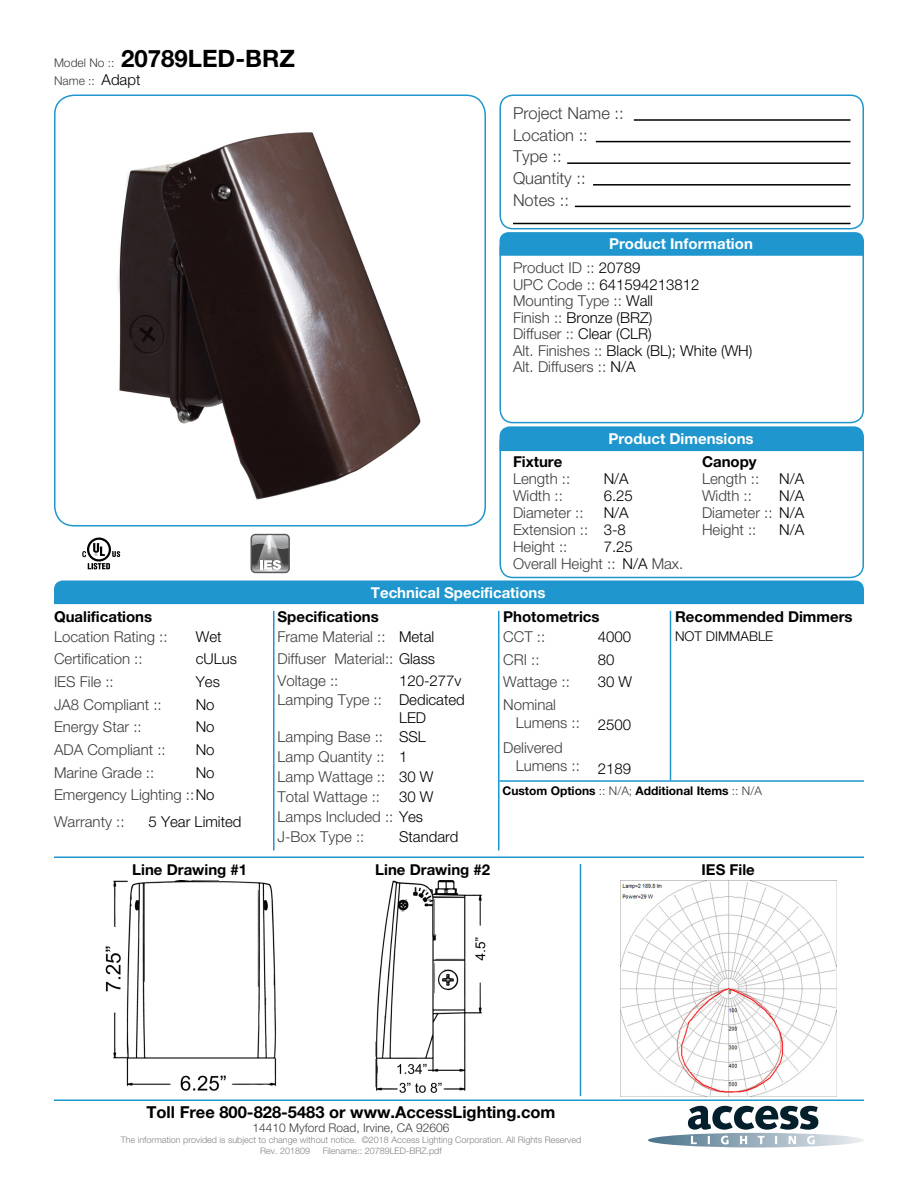
<style>
.page{position:relative;width:918px;height:1188px;background:#fff}
.page>*{position:absolute;margin:0;border:0;box-sizing:border-box;transform-origin:0 0}
.t1{font:700 24px "Helvetica Neue LT Std";color:#000001}
.Left_Justify{font:300 16.5px "Helvetica Neue LT Std";color:#3e3e3f}
.t2{font:700 16.5px "Helvetica Neue LT Std";color:#000001}
.Left_Justify-2{font:300 15px/18px "Helvetica Neue LT Std";color:#3e3e3f}
.Left_Justify-3{font:300 15px/18px "Helvetica Neue LT Std";color:#000001}
.Left_Justify-4{font:700 15px "Helvetica Neue LT Std";color:#000001}
.t3{font:700 15px "Helvetica Neue LT Std";color:#fff}
.Left_Justify-5{font:300 13.5px "Helvetica Neue LT Std";color:#000001}
.t4{font:300 12px "Helvetica Neue LT Std";color:#3e3e3f}
.Left_Justify-6{font:700 12px "Helvetica Neue LT Std";color:#000001}
.t5{font:300 9px "Helvetica Neue LT Std";color:#808285}
.s1{font-weight:300;font-size:12px;color:#3e3e3f}
.s2{font-size:15px;color:#000001}
.s3{color:#000001}
.s4{color:#3e3e3f}
.s5{font-weight:300;color:#3e3e3f}
</style>
<div class="page">
<img style="left:118px;top:132px;width:303px;height:368px">
<svg style="left:648px;top:1106px;width:216px;height:42px"></svg>
<div style="left:499px;top:94px;width:365px;height:135px;border:2px solid #1f96cd;border-radius:13px"></div>
<div style="left:499px;top:235px;width:365px;height:188px;border:2px solid #1f96cd;border-radius:13px"></div>
<div style="left:499px;top:430px;width:365px;height:148px;border:2px solid #1f96cd;border-radius:13px"></div>
<svg style="left:82px;top:538px;width:39px;height:32px"></svg>
<div style="left:251px;top:534px;width:39px;height:39px;border:1px solid #57585a;border-radius:4px"></div>
<svg style="left:250px;top:535px;width:40px;height:37px"></svg>
<hr style="left:634px;top:119px;width:217px;height:2px;background:#000001">
<hr style="left:596px;top:141px;width:254px;height:1px;background:#000001">
<hr style="left:593px;top:184px;width:258px;height:2px;background:#000001">
<hr style="left:567px;top:162px;width:283px;height:2px;background:#000001">
<hr style="left:575px;top:206px;width:275px;height:1px;background:#000001">
<hr style="left:513px;top:223px;width:337px;height:1px;background:#000001">
<svg style="left:500px;top:232px;width:364px;height:24px;background:#2397cd"></svg>
<div style="left:500px;top:426px;width:364px;height:25px;background:#1f96cd"></div>
<div style="left:54px;top:580px;width:810px;height:24px;background:#1f96cd"></div>
<hr style="left:54px;top:856px;width:810px;height:2px;background:#1f96cd">
<hr style="left:54px;top:1100px;width:810px;height:1px;background:#1f96cd">
<img style="left:105px;top:881px;width:172px;height:210px">
<img style="left:375px;top:881px;width:111px;height:212px">
<img style="left:620px;top:881px;width:216px;height:216px">
<hr style="left:670px;top:611px;width:1px;height:170px;background:#1f96cd">
<hr style="left:580px;top:864px;width:1px;height:232px;background:#1f96cd">
<hr style="left:498px;top:611px;width:2px;height:239px;background:#1f96cd">
<hr style="left:273px;top:611px;width:1px;height:239px;background:#1f96cd">
<div style="left:54px;top:94px;width:432px;height:432px;border:2px solid #1f96cd;border-radius:20px"></div>
<hr style="left:500px;top:780px;width:364px;height:2px;background:#1f96cd">
<p class="t1" style="left:54px;top:44px;width:242px"><span class="s1">Model No ::</span> 20789LED-BRZ</p>
<p class="t4" style="left:54px;top:73px;width:88px">Name :: <span class="s2">Adapt</span></p>
<p class="Left_Justify" style="left:513px;top:103px;width:112px">Project Name ::</p>
<p class="Left_Justify" style="left:513px;top:125px;width:76px">Location ::</p>
<p class="Left_Justify" style="left:513px;top:146px;width:50px">Type ::</p>
<p class="Left_Justify" style="left:513px;top:168px;width:74px">Quantity ::</p>
<p class="Left_Justify" style="left:513px;top:190px;width:57px">Notes ::</p>
<p class="t3" style="left:609px;top:235px;width:145px">Product Information</p>
<p class="Left_Justify-2" style="left:513px;top:259px;width:129px">Product ID :: <span class="s3">20789</span></p>
<p class="Left_Justify-3" style="left:513px;top:275px;width:188px"><span class="s4">UPC Code ::</span> 641594213812</p>
<p class="Left_Justify-2" style="left:513px;top:292px;width:142px">Mounting Type :: <span class="s3">Wall</span></p>
<p class="Left_Justify-3" style="left:513px;top:308px;width:141px"><span class="s4">Finish ::</span> Bronze (BRZ)</p>
<p class="Left_Justify-2" style="left:513px;top:325px;width:140px">Diffuser :: <span class="s3">Clear (CLR)</span></p>
<p class="Left_Justify-3" style="left:513px;top:341px;width:241px"><span class="s4">Alt. Finishes ::</span> Black (BL); White (WH)</p>
<p class="Left_Justify-2" style="left:513px;top:358px;width:124px">Alt. Diffusers :: <span class="s3">N/A</span></p>
<p class="t3" style="left:608px;top:429px;width:147px">Product Dimensions</p>
<p class="Left_Justify-4" style="left:513px;top:453px;width:51px">Fixture</p>
<p class="Left_Justify-4" style="left:702px;top:453px;width:56px">Canopy</p>
<p class="Left_Justify-2" style="left:513px;top:470px;width:59px">Length ::</p>
<p class="Left_Justify-3" style="left:604px;top:470px;width:27px">N/A</p>
<p class="Left_Justify-2" style="left:702px;top:470px;width:59px">Length ::</p>
<p class="Left_Justify-3" style="left:779px;top:470px;width:27px">N/A</p>
<p class="Left_Justify-2" style="left:513px;top:487px;width:51px">Width ::</p>
<p class="Left_Justify-2" style="left:513px;top:537px;width:56px">Height ::</p>
<p class="Left_Justify-2" style="left:513px;top:503px;width:72px">Diameter ::</p>
<p class="Left_Justify-2" style="left:513px;top:520px;width:77px">Extension ::</p>
<p class="Left_Justify-3" style="left:779px;top:487px;width:27px">N/A</p>
<p class="Left_Justify-2" style="left:702px;top:487px;width:51px">Width ::</p>
<p class="Left_Justify-3" style="left:604px;top:487px;width:31px">6.25</p>
<p class="Left_Justify-3" style="left:604px;top:537px;width:31px">7.25</p>
<p class="Left_Justify-3" style="left:604px;top:503px;width:27px">N/A</p>
<p class="Left_Justify-2" style="left:702px;top:503px;width:104px">Diameter :: <span class="s3">N/A</span></p>
<p class="Left_Justify-3" style="left:604px;top:520px;width:24px">3-8</p>
<p class="Left_Justify-3" style="left:779px;top:520px;width:27px">N/A</p>
<p class="Left_Justify-2" style="left:702px;top:520px;width:56px">Height ::</p>
<p class="Left_Justify-2" style="left:513px;top:554px;width:104px">Overall Height ::</p>
<p class="Left_Justify-2" style="left:622px;top:554px;width:62px"><span class="s3">N/A</span> Max.</p>
<p class="t3" style="left:371px;top:583px;width:176px">Technical Specifications</p>
<p class="Left_Justify-4" style="left:54px;top:607px;width:100px">Qualifications</p>
<p class="Left_Justify-4" style="left:278px;top:607px;width:103px">Specifications</p>
<p class="Left_Justify-2" style="left:54px;top:627px;width:115px">Location Rating ::</p>
<p class="Left_Justify-2" style="left:278px;top:627px;width:110px">Frame Material ::</p>
<p class="Left_Justify-2" style="left:278px;top:671px;width:62px">Voltage ::</p>
<p class="Left_Justify-3" style="left:196px;top:627px;width:27px">Wet</p>
<p class="Left_Justify-3" style="left:399px;top:627px;width:37px">Metal</p>
<p class="Left_Justify-3" style="left:399px;top:671px;width:64px">120-277v</p>
<p class="Left_Justify-2" style="left:54px;top:650px;width:90px">Certification ::</p>
<p class="Left_Justify-2" style="left:54px;top:695px;width:109px">JA8 Compliant ::</p>
<p class="Left_Justify-2" style="left:278px;top:650px;width:159px">Diffuser Material:: <span class="s3">Glass</span></p>
<p class="Left_Justify-2" style="left:278px;top:691px;width:106px">Lamping Type ::</p>
<p class="Left_Justify-2" style="left:278px;top:727px;width:107px">Lamping Base ::</p>
<p class="Left_Justify-2" style="left:278px;top:747px;width:109px">Lamp Quantity ::</p>
<p class="Left_Justify-2" style="left:278px;top:767px;width:109px">Lamp Wattage ::</p>
<p class="Left_Justify-2" style="left:278px;top:787px;width:104px">Total Wattage ::</p>
<p class="Left_Justify-2" style="left:278px;top:808px;width:147px">Lamps Included :: <span class="s3">Yes</span></p>
<p class="Left_Justify-2" style="left:278px;top:828px;width:88px">J-Box Type ::</p>
<p class="Left_Justify-3" style="left:196px;top:650px;width:43px">cULus</p>
<p class="Left_Justify-3" style="left:196px;top:673px;width:26px">Yes</p>
<p class="Left_Justify-3" style="left:196px;top:695px;width:20px">No</p>
<p class="Left_Justify-3" style="left:196px;top:718px;width:20px">No</p>
<p class="Left_Justify-3" style="left:196px;top:740px;width:20px">No</p>
<p class="Left_Justify-3" style="left:196px;top:763px;width:20px">No</p>
<p class="Left_Justify-2" style="left:54px;top:673px;width:61px">IES File ::</p>
<p class="Left_Justify-2" style="left:54px;top:718px;width:89px">Energy Star ::</p>
<p class="Left_Justify-2" style="left:54px;top:740px;width:113px">ADA Compliant ::</p>
<p class="Left_Justify-2" style="left:54px;top:763px;width:102px">Marine Grade ::</p>
<p class="Left_Justify-2" style="left:54px;top:786px;width:162px">Emergency Lighting ::<span class="s3">No</span></p>
<p class="Left_Justify-3" style="left:399px;top:691px;width:67px">Dedicated<br>LED</p>
<p class="Left_Justify-3" style="left:399px;top:727px;width:28px">SSL</p>
<p class="Left_Justify-3" style="left:399px;top:747px;width:10px">1</p>
<p class="Left_Justify-3" style="left:399px;top:767px;width:36px">30 W</p>
<p class="Left_Justify-3" style="left:399px;top:787px;width:36px">30 W</p>
<p class="Left_Justify-2" style="left:54px;top:813px;width:72px">Warranty ::</p>
<p class="Left_Justify-3" style="left:148px;top:813px;width:95px">5 Year Limited</p>
<p class="Left_Justify-3" style="left:399px;top:828px;width:61px">Standard</p>
<p class="Left_Justify-4" style="left:503px;top:607px;width:98px">Photometrics</p>
<p class="Left_Justify-4" style="left:675px;top:607px;width:179px">Recommended Dimmers</p>
<p class="Left_Justify-2" style="left:503px;top:627px;width:43px">CCT ::</p>
<p class="Left_Justify-2" style="left:503px;top:650px;width:38px">CRI ::</p>
<p class="Left_Justify-2" style="left:503px;top:673px;width:68px">Wattage ::</p>
<p class="Left_Justify-2" style="left:516px;top:695px;width:66px;text-indent:-13px">Nominal<br>Lumens ::</p>
<p class="Left_Justify-2" style="left:516px;top:738px;width:66px;text-indent:-13px">Delivered<br>Lumens ::</p>
<p class="Left_Justify-3" style="left:598px;top:627px;width:35px">4000</p>
<p class="Left_Justify-5" style="left:675px;top:628px;width:100px">NOT DIMMABLE</p>
<p class="Left_Justify-3" style="left:598px;top:650px;width:18px">80</p>
<p class="Left_Justify-3" style="left:598px;top:673px;width:36px">30 W</p>
<p class="Left_Justify-3" style="left:598px;top:716px;width:35px">2500</p>
<p class="Left_Justify-3" style="left:598px;top:759px;width:35px">2189</p>
<p class="Left_Justify-6" style="left:502px;top:783px;width:261px">Custom Options <span class="s5">:: N/A;</span> Additional Items <span class="s5">:: N/A</span></p>
<p class="Left_Justify-4" style="left:132px;top:860px;width:116px">Line Drawing #1</p>
<p class="Left_Justify-4" style="left:375px;top:860px;width:116px">Line Drawing #2</p>
<p class="Left_Justify-4" style="left:702px;top:860px;width:55px">IES File</p>
<p class="t2" style="left:146px;top:1101px;width:411px">Toll Free 800-828-5483 or www.AccessLighting.com</p>
<p class="t4" style="left:253px;top:1120px;width:198px">14410 Myford Road, Irvine, CA 92606</p>
<p class="t5" style="left:121px;top:1134px;width:462px">The information provided is subject to change without notice. ©2018 Access Lighting Corporation. All Rights Reserved</p>
<p class="t5" style="left:260px;top:1145px;width:51px">Rev. 201809</p>
<p class="t5" style="left:323px;top:1145px;width:121px">Filename:: 20789LED-BRZ.pdf</p>
</div>
